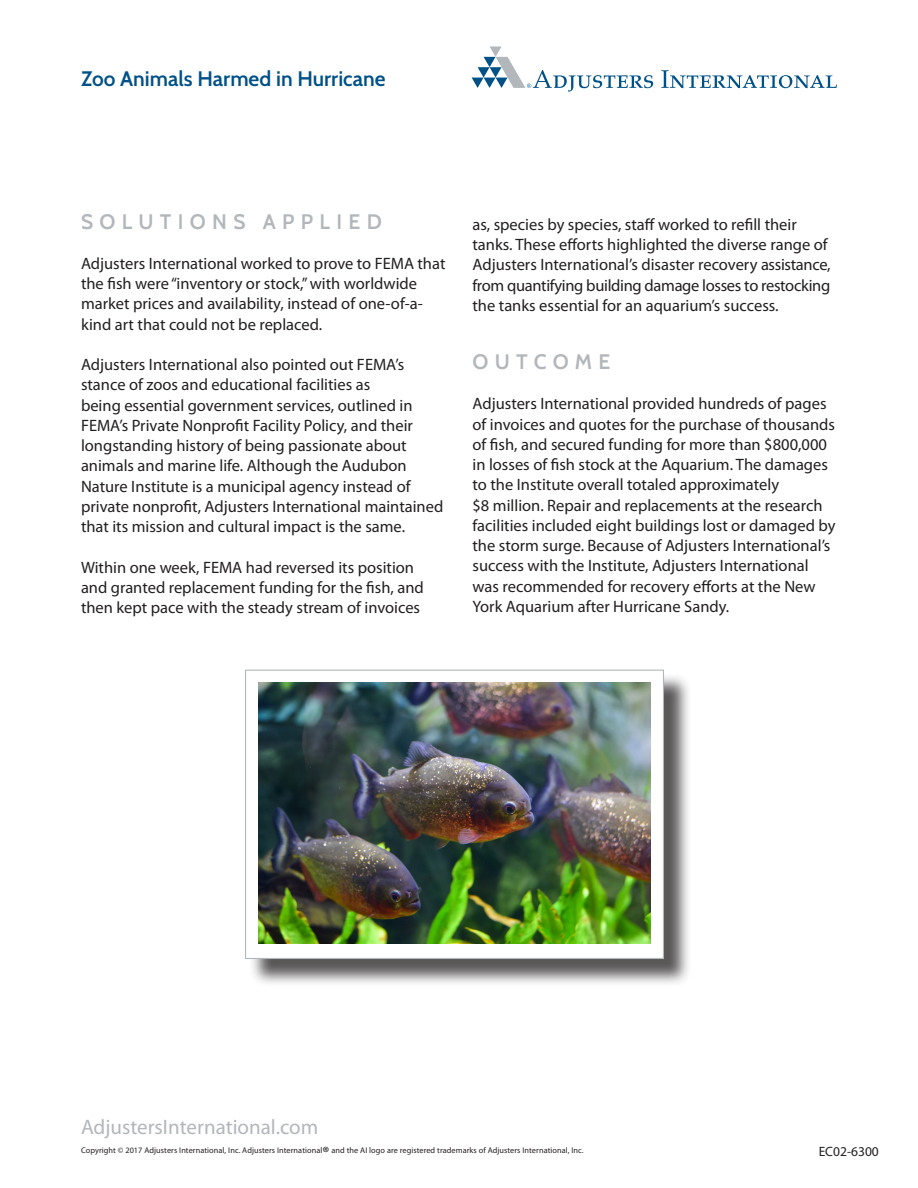
<style>
.page{position:relative;width:918px;height:1188px;background:#fff}
.page>*{position:absolute;margin:0;border:0;box-sizing:border-box;transform-origin:0 0}
.t1{font:600 21px "Cabin";color:#005187}
.t2{font:21px "Myriad Pro";color:#b2b7bb}
.t3{font:600 21px "Cabin";letter-spacing:.3em;color:#b2b7bb}
.t4{font:16.5px/20.2px "Myriad Pro";color:#231f20}
.t5{font:13.5px "Myriad Pro";color:#231f20}
.t6{font:8.25px "Myriad Pro";letter-spacing:.01em;color:#231f20}
.s1{font-size:16.5px}
</style>
<div class="page">
<svg style="left:661px;top:70px;width:176px;height:18px"></svg>
<svg style="left:472px;top:47px;width:181px;height:45px"></svg>
<div style="left:249px;top:673px;width:443px;height:314px;background:#231f20;opacity:.75"></div>
<div style="left:246px;top:670px;width:417px;height:288px;background:#fff"></div>
<img style="left:258px;top:682px;width:392px;height:262px">
<div style="left:245px;top:670px;width:419px;height:289px;border:1px solid #b2b7bb"></div>
<p class="t1" style="left:81px;top:66px;width:306px">Zoo Animals Harmed in Hurricane</p>
<p class="t3" style="left:81px;top:209px;width:302px">SOLUTIONS APPLIED</p>
<p class="t4" style="left:81px;top:253px;width:366px">Adjusters International worked to prove to FEMA that the fish were “inventory or stock,” with worldwide market prices and availability, instead of one-of-a&shy;kind art that could not be replaced.</p>
<p class="t4" style="left:81px;top:354px;width:364px">Adjusters International also pointed out FEMA’s stance of zoos and educational facilities as<br>being essential government services, outlined in FEMA’s Private Nonprofit Facility Policy, and their longstanding history of being passionate about animals and marine life. Although the Audubon Nature Institute is a municipal agency instead of private nonprofit, Adjusters International maintained that its mission and cultural impact is the same.</p>
<p class="t4" style="left:81px;top:557px;width:344px">Within one week, FEMA had reversed its position and granted replacement funding for the fish, and then kept pace with the steady stream of invoices</p>
<p class="t4" style="left:472px;top:214px;width:359px">as, species by species, staff worked to refill their tanks. These efforts highlighted the diverse range of Adjusters International’s disaster recovery assistance, from quantifying building damage losses to restocking the tanks essential for an aquarium’s success.</p>
<p class="t3" style="left:472px;top:349px;width:139px">OUTCOME</p>
<p class="t4" style="left:472px;top:394px;width:365px">Adjusters International provided hundreds of pages of invoices and quotes for the purchase of thousands of fish, and secured funding for more than $800,000 in losses of fish stock at the Aquarium. The damages to the Institute overall totaled approximately<br>$8 million. Repair and replacements at the research facilities included eight buildings lost or damaged by the storm surge. Because of Adjusters International’s success with the Institute, Adjusters International was recommended for recovery efforts at the New York Aquarium after Hurricane Sandy.</p>
<p class="t2" style="left:81px;top:1114px;width:239px">AdjustersInternational.com</p>
<p class="t6" style="left:81px;top:1145px;width:504px">Copyright © 2017 Adjusters International, Inc. Adjusters International<span class="s1">®</span> and the AI logo are registered trademarks of Adjusters International, Inc.</p>
<p class="t5" style="left:819px;top:1143px;width:62px">EC02-6300</p>
</div>
